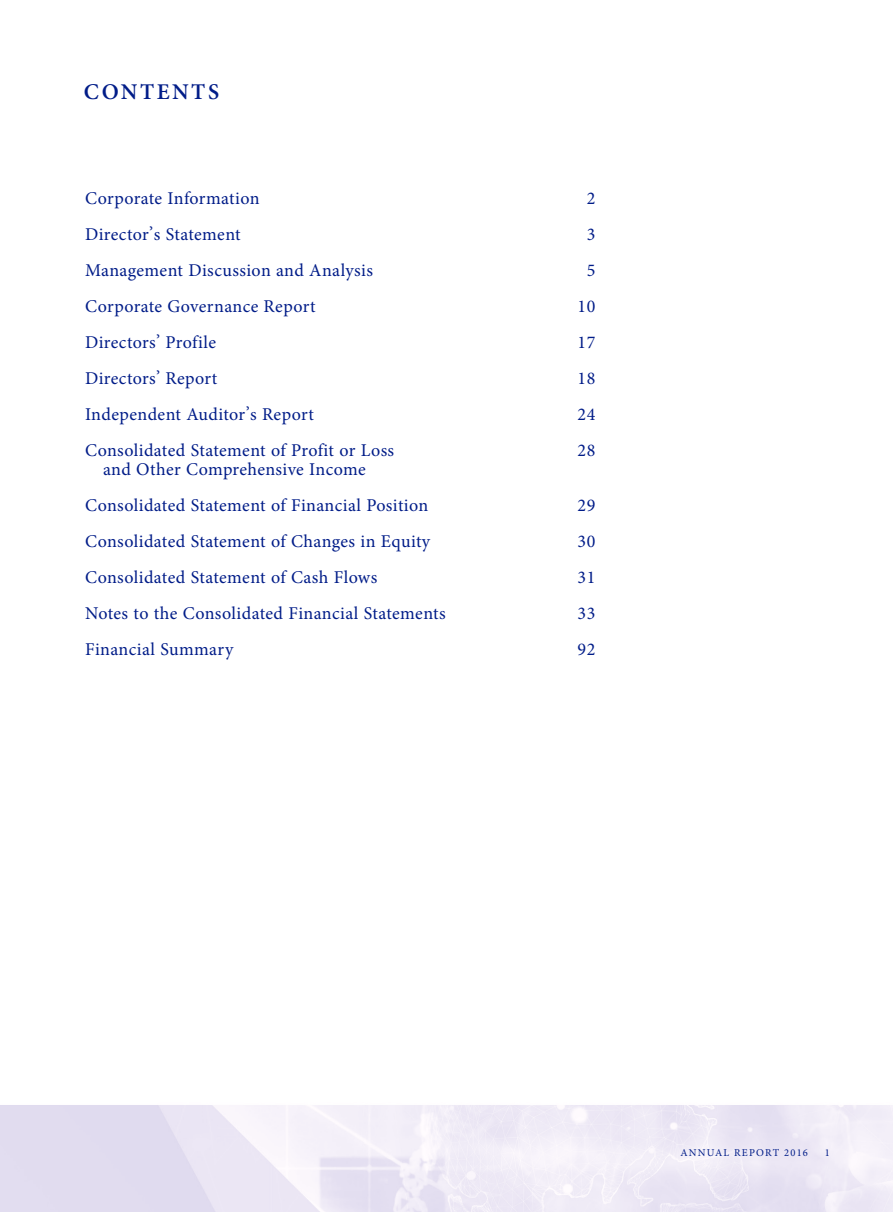
<style>
.page{position:relative;width:893px;height:1212px;background:#fff}
.page>*{position:absolute;margin:0;border:0;box-sizing:border-box;transform-origin:0 0}
.t1{font:600 22.5px "Minion Pro";letter-spacing:.11em;color:#001c88}
.t2{font:18px/19.5px "Minion Pro";letter-spacing:.02em;color:#001c88;text-align:center}
.t3{font:10.5px "Minion Pro";letter-spacing:.12em;color:#001c88}
</style>
<div class="page">
<p class="t1" style="left:84px;top:77px;width:137px">CONTENTS</p>
<p class="t2" style="left:85px;top:189px;width:176px">Corporate Information</p>
<p class="t2" style="left:587px;top:189px;width:10px">2</p>
<p class="t2" style="left:85px;top:225px;width:157px">Director’s Statement</p>
<p class="t2" style="left:587px;top:225px;width:10px">3</p>
<p class="t2" style="left:85px;top:261px;width:289px">Management Discussion and Analysis</p>
<p class="t2" style="left:587px;top:261px;width:10px">5</p>
<p class="t2" style="left:85px;top:297px;width:232px">Corporate Governance Report</p>
<p class="t2" style="left:578px;top:297px;width:19px">10</p>
<p class="t2" style="left:85px;top:332px;width:132px">Directors’ Profile</p>
<p class="t2" style="left:578px;top:332px;width:19px">17</p>
<p class="t2" style="left:85px;top:368px;width:134px">Directors’ Report</p>
<p class="t2" style="left:578px;top:368px;width:19px">18</p>
<p class="t2" style="left:85px;top:404px;width:230px">Independent Auditor’s Report</p>
<p class="t2" style="left:578px;top:404px;width:19px">24</p>
<p class="t2" style="left:85px;top:440px;width:311px">Consolidated Statement of Profit or Loss and Other Comprehensive Income</p>
<p class="t2" style="left:578px;top:440px;width:19px">28</p>
<p class="t2" style="left:85px;top:496px;width:345px">Consolidated Statement of Financial Position</p>
<p class="t2" style="left:578px;top:496px;width:19px">29</p>
<p class="t2" style="left:85px;top:532px;width:347px">Consolidated Statement of Changes in Equity</p>
<p class="t2" style="left:578px;top:532px;width:19px">30</p>
<p class="t2" style="left:85px;top:568px;width:294px">Consolidated Statement of Cash Flows</p>
<p class="t2" style="left:578px;top:568px;width:19px">31</p>
<p class="t2" style="left:85px;top:603px;width:362px">Notes to the Consolidated Financial Statements</p>
<p class="t2" style="left:578px;top:603px;width:19px">33</p>
<p class="t2" style="left:85px;top:639px;width:150px">Financial Summary</p>
<p class="t2" style="left:578px;top:639px;width:19px">92</p>
<p class="t3" style="left:680px;top:1146px;width:129px">ANNUAL REPORT 2016</p>
<p class="t3" style="left:825px;top:1146px;width:7px">1</p>
</div>
